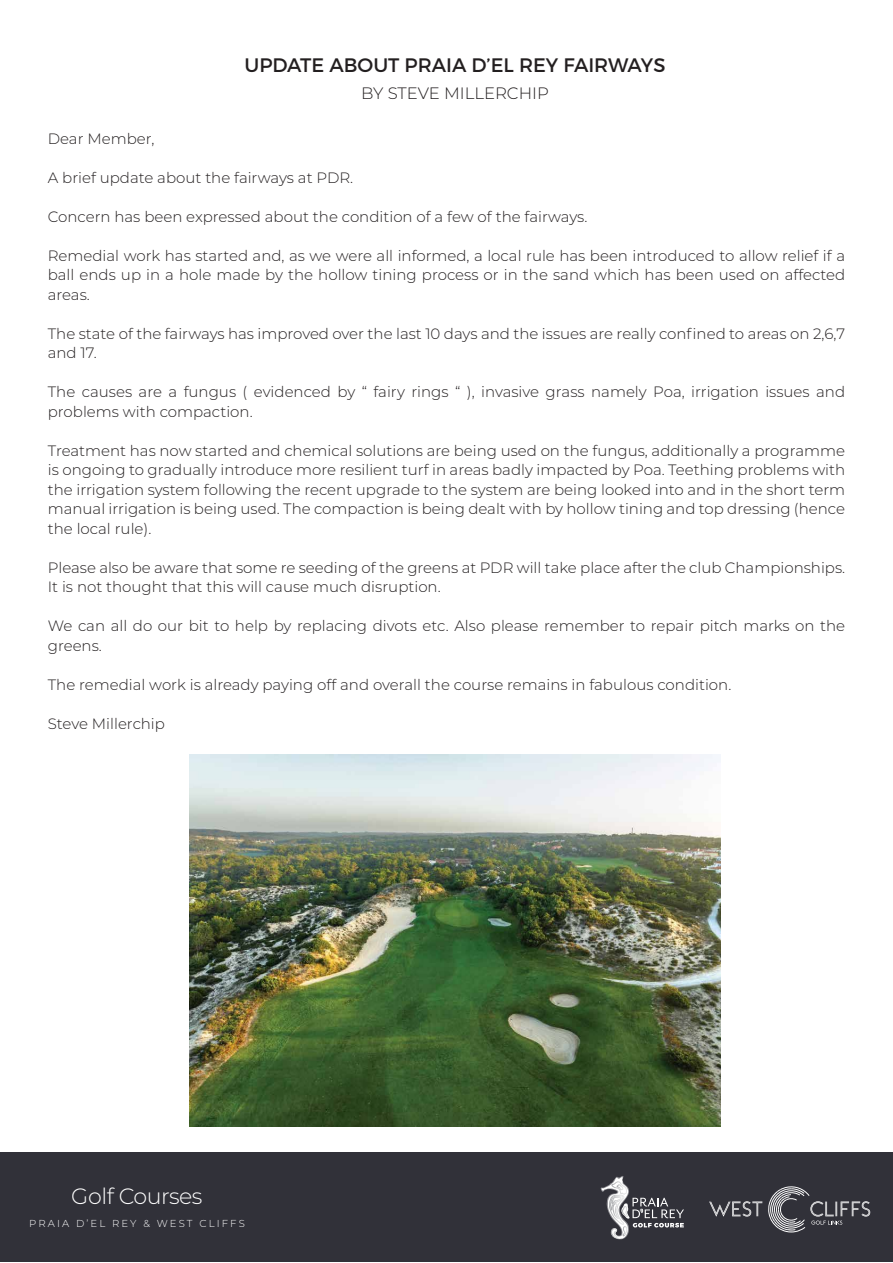
<style>
.page{position:relative;width:893px;height:1263px;background:#fff}
.page>*{position:absolute;margin:0;border:0;box-sizing:border-box;transform-origin:0 0}
.t1{font:300 22.2px "Montserrat";letter-spacing:-.025em;color:#fff}
.t2{font:19.5px "Montserrat";color:#231f20}
.t3{font:300 16.5px "Montserrat";color:#231f20}
.t4{font:300 15px/19.5px "Montserrat";color:#231f20}
.t5{font:300 10.05px "Montserrat";letter-spacing:.21em;color:#fff}
</style>
<div class="page">
<div style="left:0;top:1153px;width:893px;height:109px;background:#313139"></div>
<svg style="left:601px;top:1176px;width:83px;height:64px"></svg>
<svg style="left:709px;top:1201px;width:53px;height:15px"></svg>
<svg style="left:768px;top:1186px;width:102px;height:46px"></svg>
<img style="left:190px;top:755px;width:530px;height:371px">
<h2 class="t2" style="left:244px;top:53px;width:423px">UPDATE ABOUT PRAIA D’EL REY FAIRWAYS</h2>
<p class="t3" style="left:361px;top:82px;width:189px">BY STEVE MILLERCHIP</p>
<p class="t4" style="left:48px;top:128px;width:108px">Dear Member,</p>
<p class="t4" style="left:48px;top:167px;width:307px">A brief update about the fairways at PDR.</p>
<p class="t4" style="left:48px;top:206px;width:541px">Concern has been expressed about the condition of a few of the fairways.</p>
<p class="t4" style="left:48px;top:245px;width:799px;text-align:justify">Remedial work has started and, as we were all informed, a local rule has been introduced to allow relief if a ball ends up in a hole made by the hollow tining process or in the sand which has been used on affected areas.</p>
<p class="t4" style="left:48px;top:323px;width:799px">The state of the fairways has improved over the last 10 days and the issues are really confined to areas on 2,6,7 and 17.</p>
<p class="t4" style="left:48px;top:382px;width:799px">The causes are a fungus ( evidenced by “ fairy rings “ ), invasive grass namely Poa, irrigation issues and problems with compaction.</p>
<p class="t4" style="left:48px;top:440px;width:799px;text-align:justify">Treatment has now started and chemical solutions are being used on the fungus, additionally a programme is ongoing to gradually introduce more resilient turf in areas badly impacted by Poa. Teething problems with the irrigation system following the recent upgrade to the system are being looked into and in the short term manual irrigation is being used. The compaction is being dealt with by hollow tining and top dressing (hence the local rule).</p>
<p class="t4" style="left:48px;top:557px;width:799px">Please also be aware that some re seeding of the greens at PDR will take place after the club Championships.<br>It is not thought that this will cause much disruption.</p>
<p class="t4" style="left:48px;top:616px;width:799px">We can all do our bit to help by replacing divots etc. Also please remember to repair pitch marks on the greens.</p>
<p class="t4" style="left:48px;top:674px;width:685px">The remedial work is already paying off and overall the course remains in fabulous condition.</p>
<p class="t4" style="left:48px;top:713px;width:119px">Steve Millerchip</p>
<h1 class="t1" style="left:72px;top:1181px;width:132px">Golf Courses</h1>
<p class="t5" style="left:29px;top:1216px;width:217px">PRAIA D’EL REY &amp; WEST CLIFFS</p>
</div>
